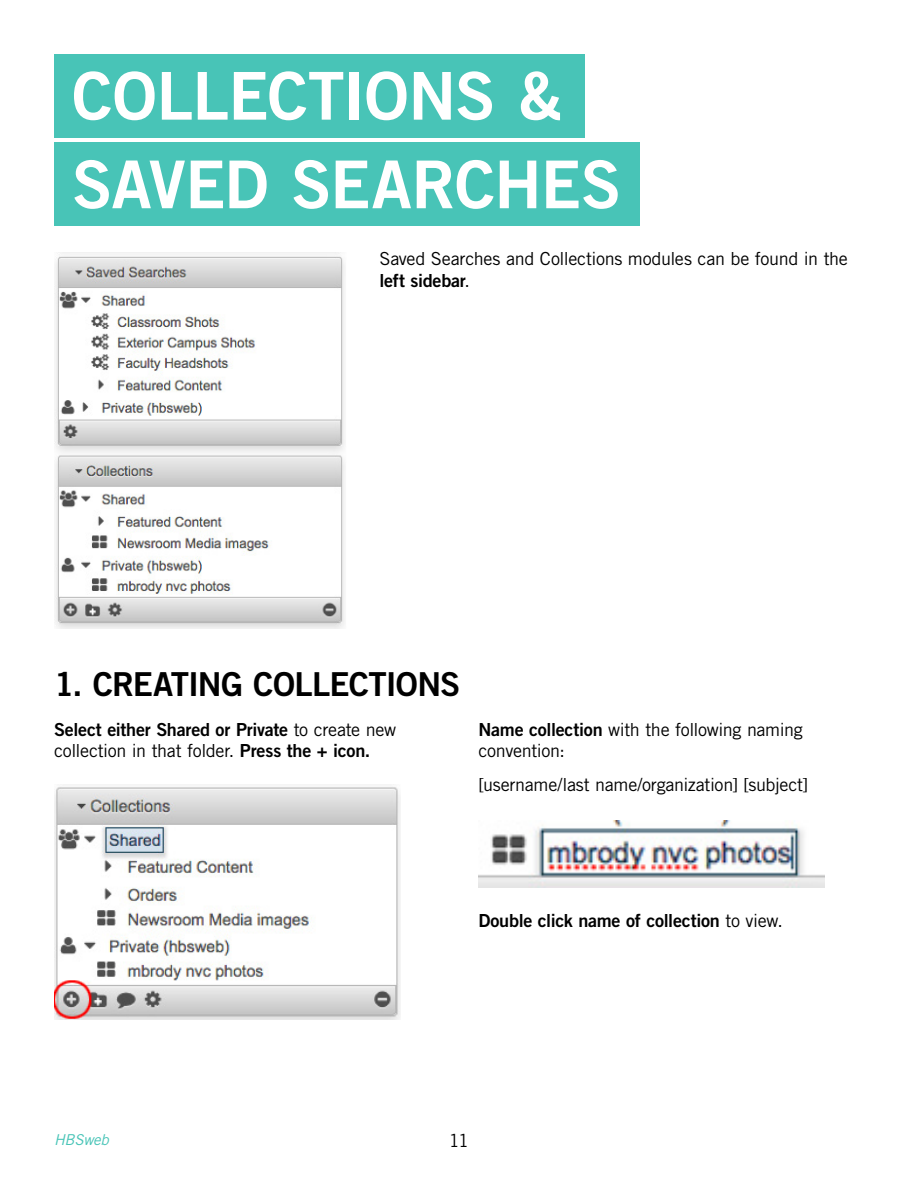
<style>
.page{position:relative;width:918px;height:1188px;background:#fff}
.page>*{position:absolute;margin:0;border:0;box-sizing:border-box;transform-origin:0 0}
.t1{font:66px/88.7px "Trade Gothic LT Std Bd 2";letter-spacing:-.01em;color:#fff}
.t2{font:33px "Trade Gothic LT Std Bd 2";letter-spacing:-.025em;color:#000}
.t3{font:18px/21.6px "Trade Gothic LT Std";letter-spacing:-.02em;color:#000}
.t4{font:18px "Trade Gothic LT Std Bd 2";letter-spacing:-.015em;color:#000}
.t5{font:italic 15px "Trade Gothic LT Std";letter-spacing:-.015em;color:#48c4b7}
.s1{font-family:"Trade Gothic LT Std"}
.s2{font-family:"Trade Gothic LT Std Bd 2"}
</style>
<div class="page">
<div style="left:54px;top:54px;width:530px;height:84px;background:#48c4b7"></div>
<div style="left:54px;top:143px;width:585px;height:83px;background:#48c4b7"></div>
<img style="left:54px;top:787px;width:346px;height:233px">
<img style="left:478px;top:820px;width:347px;height:68px">
<img style="left:54px;top:252px;width:291px;height:376px">
<h1 class="t1" style="left:72px;top:51px;width:551px">COLLECTIONS &amp;<br>SAVED SEARCHES</h1>
<p class="t3" style="left:379px;top:248px;width:470px">Saved Searches and Collections modules can be found in the</p>
<p class="t4" style="left:379px;top:269px;width:92px">left sidebar<span class="s1">.</span></p>
<h2 class="t2" style="left:54px;top:664px;width:408px">1. CREATING COLLECTIONS</h2>
<p class="t4" style="left:54px;top:718px;width:344px">Select either Shared or Private <span class="s1">to create new</span></p>
<p class="t3" style="left:54px;top:740px;width:318px">collection in that folder. <span class="s2">Press the + icon.</span></p>
<p class="t3" style="left:478px;top:718px;width:326px"><span class="s2">Name collection</span> with the following naming convention:</p>
<p class="t3" style="left:478px;top:773px;width:331px">[username/last name/organization] [subject]</p>
<p class="t4" style="left:478px;top:909px;width:306px">Double click name of collection <span class="s1">to view.</span></p>
<p class="t5" style="left:54px;top:1130px;width:57px">HBSweb</p>
<p class="t3" style="left:449px;top:1130px;width:22px">11</p>
</div>
